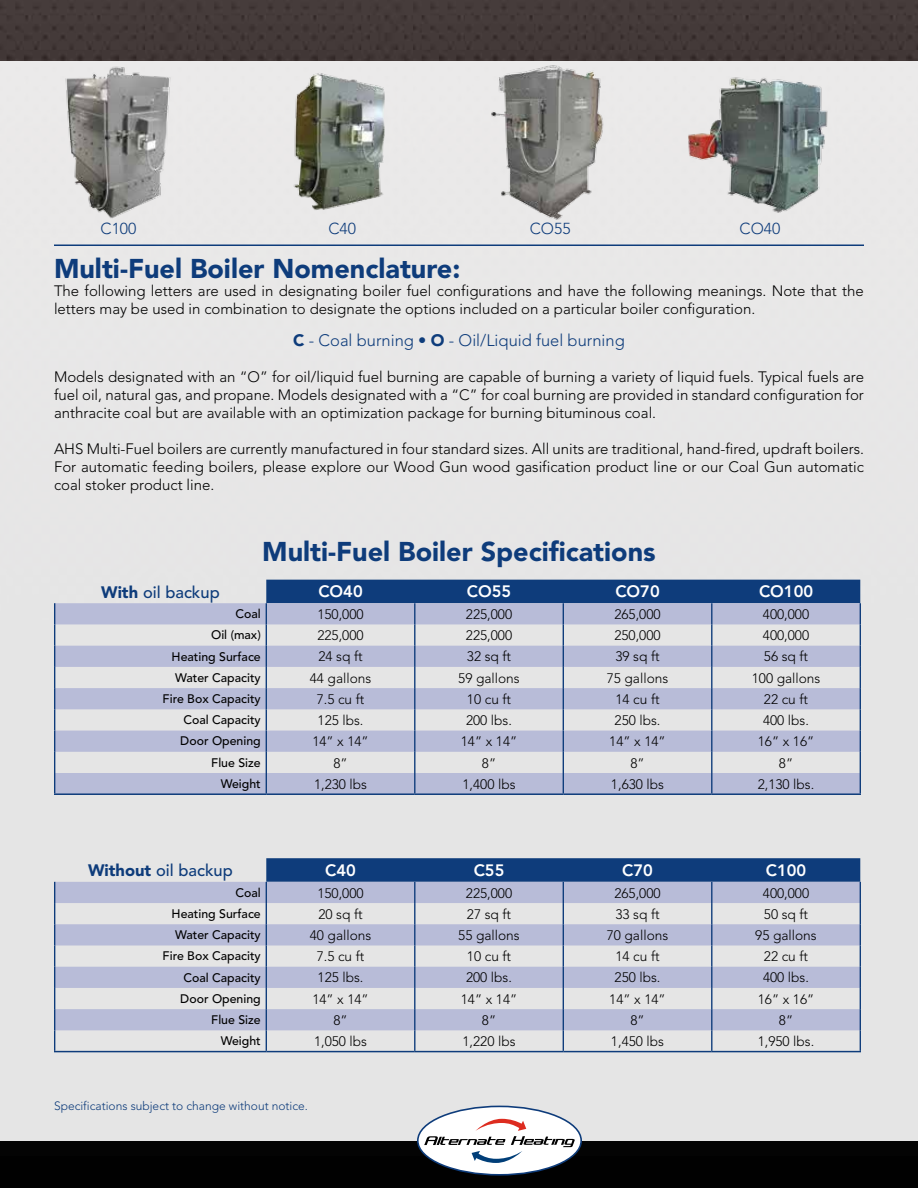
<style>
.page{position:relative;width:918px;height:1188px;background:#fff}
.page>*{position:absolute;margin:0;border:0;box-sizing:border-box;transform-origin:0 0}
.t1{font:900 27px "Avenir";color:#0e3c7b}
.t2{font:300 16.5px "Avenir";color:#0e3c7b}
.t3{font:800 16.5px "Avenir";color:#fff}
.t4{font:500 16.5px "Avenir";color:#0e3c7b}
.t5{font:300 15.75px "Avenir";color:#0e3c7b}
.t6{font:300 15px/18px "Avenir";color:#000;text-align:justify}
.t7{font:300 13.65px "Avenir";color:#000}
.t8{font:500 12.3px "Avenir";color:#000}
.t9{font:300 12px "Avenir";color:#0e3c7b}
.s1{font-weight:900}
</style>
<div class="page">
<img style="left:0;top:0;width:918px;height:1188px">
<div style="left:0;top:61px;width:918px;height:1080px;background:#e7e6e6"></div>
<svg style="left:55px;top:603px;width:211px;height:190px;fill:#b8bcd8"></svg>
<svg style="left:54px;top:603px;width:1px;height:190px"></svg>
<svg style="left:266px;top:580px;width:595px;height:213px"></svg>
<hr style="left:54px;top:793px;width:212px;height:2px;background:#0e3c7b">
<hr style="left:266px;top:793px;width:149px;height:2px;background:#0e3c7b">
<hr style="left:415px;top:793px;width:148px;height:2px;background:#0e3c7b">
<hr style="left:563px;top:793px;width:149px;height:2px;background:#0e3c7b">
<hr style="left:712px;top:793px;width:149px;height:2px;background:#0e3c7b">
<svg style="left:55px;top:882px;width:211px;height:148px;fill:#b8bcd8"></svg>
<svg style="left:54px;top:882px;width:1px;height:169px"></svg>
<svg style="left:266px;top:858px;width:595px;height:193px"></svg>
<hr style="left:54px;top:1051px;width:212px;height:1px;background:#0e3c7b">
<hr style="left:266px;top:1051px;width:149px;height:1px;background:#0e3c7b">
<hr style="left:415px;top:1051px;width:148px;height:1px;background:#0e3c7b">
<hr style="left:563px;top:1051px;width:149px;height:1px;background:#0e3c7b">
<hr style="left:712px;top:1051px;width:149px;height:1px;background:#0e3c7b">
<hr style="left:54px;top:244px;width:810px;height:2px;background:#0e3c7b">
<img style="left:65px;top:66px;width:105px;height:152px">
<img style="left:294px;top:73px;width:91px;height:137px">
<img style="left:491px;top:65px;width:113px;height:155px">
<img style="left:688px;top:77px;width:140px;height:136px">
<div style="left:418px;top:1106px;width:163px;height:69px;background:#fff;border-radius:50%"></div>
<div style="left:417px;top:1106px;width:165px;height:70px;border:2px solid #0e3c7b;border-radius:50%"></div>
<svg style="left:424px;top:1119px;width:151px;height:44px"></svg>
<p class="t5" style="left:101px;top:219px;width:37px">C100</p>
<p class="t5" style="left:328px;top:219px;width:29px">C40</p>
<p class="t5" style="left:530px;top:219px;width:42px">CO55</p>
<p class="t5" style="left:740px;top:219px;width:42px">CO40</p>
<h1 class="t1" style="left:54px;top:252px;width:408px">Multi-Fuel Boiler Nomenclature:</h1>
<p class="t6" style="left:54px;top:282px;width:811px">The following letters are used in designating boiler fuel configurations and have the following meanings. Note that the letters may be used in combination to designate the options included on a particular boiler configuration.</p>
<p class="t2" style="left:293px;top:330px;width:333px"><span class="s1">C</span> - Coal burning • <span class="s1">O</span> - Oil/Liquid fuel burning</p>
<p class="t6" style="left:54px;top:367px;width:812px">Models designated with an “O” for oil/liquid fuel burning are capable of burning a variety of liquid fuels. Typical fuels are fuel oil, natural gas, and propane. Models designated with a “C” for coal burning are provided in standard configuration for anthracite coal but are available with an optimization package for burning bituminous coal.</p>
<p class="t6" style="left:54px;top:439px;width:812px">AHS Multi-Fuel boilers are currently manufactured in four standard sizes. All units are traditional, hand-fired, updraft boilers.<br>For automatic feeding boilers, please explore our Wood Gun wood gasification product line or our Coal Gun automatic coal stoker product line.</p>
<h1 class="t1" style="left:262px;top:536px;width:395px">Multi-Fuel Boiler Specifications</h1>
<p class="t4" style="left:101px;top:583px;width:120px"><span class="s1">With</span> oil backup</p>
<p class="t3" style="left:318px;top:582px;width:46px">CO40</p>
<p class="t3" style="left:467px;top:582px;width:46px">CO55</p>
<p class="t3" style="left:615px;top:582px;width:46px">CO70</p>
<p class="t3" style="left:759px;top:582px;width:56px">CO100</p>
<p class="t8" style="left:235px;top:607px;width:27px">Coal</p>
<p class="t7" style="left:317px;top:606px;width:48px">150,000</p>
<p class="t7" style="left:466px;top:606px;width:48px">225,000</p>
<p class="t7" style="left:614px;top:606px;width:48px">265,000</p>
<p class="t7" style="left:763px;top:606px;width:48px">400,000</p>
<p class="t8" style="left:211px;top:628px;width:51px">Oil (max)</p>
<p class="t7" style="left:317px;top:627px;width:48px">225,000</p>
<p class="t7" style="left:466px;top:627px;width:48px">225,000</p>
<p class="t7" style="left:614px;top:627px;width:48px">250,000</p>
<p class="t7" style="left:763px;top:627px;width:48px">400,000</p>
<p class="t8" style="left:172px;top:649px;width:91px">Heating Surface</p>
<p class="t7" style="left:318px;top:649px;width:46px">24 sq ft</p>
<p class="t7" style="left:467px;top:649px;width:46px">32 sq ft</p>
<p class="t7" style="left:615px;top:649px;width:46px">39 sq ft</p>
<p class="t7" style="left:764px;top:649px;width:46px">56 sq ft</p>
<p class="t8" style="left:175px;top:670px;width:87px">Water Capacity</p>
<p class="t7" style="left:310px;top:670px;width:63px">44 gallons</p>
<p class="t7" style="left:458px;top:670px;width:63px">59 gallons</p>
<p class="t7" style="left:607px;top:670px;width:63px">75 gallons</p>
<p class="t7" style="left:752px;top:670px;width:70px">100 gallons</p>
<p class="t8" style="left:163px;top:692px;width:100px">Fire Box Capacity</p>
<p class="t7" style="left:317px;top:691px;width:49px">7.5 cu ft</p>
<p class="t7" style="left:467px;top:691px;width:46px">10 cu ft</p>
<p class="t7" style="left:615px;top:691px;width:46px">14 cu ft</p>
<p class="t7" style="left:764px;top:691px;width:46px">22 cu ft</p>
<p class="t8" style="left:183px;top:713px;width:79px">Coal Capacity</p>
<p class="t7" style="left:318px;top:712px;width:47px">125 lbs.</p>
<p class="t7" style="left:466px;top:712px;width:47px">200 lbs.</p>
<p class="t7" style="left:615px;top:712px;width:47px">250 lbs.</p>
<p class="t7" style="left:763px;top:712px;width:47px">400 lbs.</p>
<p class="t8" style="left:180px;top:734px;width:82px">Door Opening</p>
<p class="t7" style="left:312px;top:734px;width:58px">14” x 14”</p>
<p class="t7" style="left:461px;top:734px;width:58px">14” x 14”</p>
<p class="t7" style="left:609px;top:734px;width:58px">14” x 14”</p>
<p class="t7" style="left:758px;top:734px;width:58px">16” x 16”</p>
<p class="t8" style="left:211px;top:755px;width:51px">Flue Size</p>
<p class="t7" style="left:333px;top:755px;width:16px">8”</p>
<p class="t7" style="left:482px;top:755px;width:16px">8”</p>
<p class="t7" style="left:630px;top:755px;width:16px">8”</p>
<p class="t7" style="left:779px;top:755px;width:16px">8”</p>
<p class="t8" style="left:221px;top:777px;width:42px">Weight</p>
<p class="t7" style="left:314px;top:776px;width:55px">1,230 lbs</p>
<p class="t7" style="left:463px;top:776px;width:55px">1,400 lbs</p>
<p class="t7" style="left:611px;top:776px;width:55px">1,630 lbs</p>
<p class="t7" style="left:758px;top:776px;width:58px">2,130 lbs.</p>
<p class="t4" style="left:88px;top:861px;width:146px"><span class="s1">Without</span> oil backup</p>
<p class="t3" style="left:325px;top:861px;width:32px">C40</p>
<p class="t3" style="left:474px;top:861px;width:32px">C55</p>
<p class="t3" style="left:622px;top:861px;width:32px">C70</p>
<p class="t3" style="left:766px;top:861px;width:42px">C100</p>
<p class="t8" style="left:235px;top:885px;width:27px">Coal</p>
<p class="t7" style="left:317px;top:885px;width:48px">150,000</p>
<p class="t7" style="left:466px;top:885px;width:48px">225,000</p>
<p class="t7" style="left:614px;top:885px;width:48px">265,000</p>
<p class="t7" style="left:763px;top:885px;width:48px">400,000</p>
<p class="t8" style="left:172px;top:907px;width:91px">Heating Surface</p>
<p class="t7" style="left:318px;top:906px;width:46px">20 sq ft</p>
<p class="t7" style="left:467px;top:906px;width:46px">27 sq ft</p>
<p class="t7" style="left:615px;top:906px;width:46px">33 sq ft</p>
<p class="t7" style="left:764px;top:906px;width:46px">50 sq ft</p>
<p class="t8" style="left:175px;top:928px;width:87px">Water Capacity</p>
<p class="t7" style="left:310px;top:927px;width:63px">40 gallons</p>
<p class="t7" style="left:458px;top:927px;width:63px">55 gallons</p>
<p class="t7" style="left:607px;top:927px;width:63px">70 gallons</p>
<p class="t7" style="left:755px;top:927px;width:63px">95 gallons</p>
<p class="t8" style="left:163px;top:949px;width:100px">Fire Box Capacity</p>
<p class="t7" style="left:317px;top:949px;width:49px">7.5 cu ft</p>
<p class="t7" style="left:467px;top:949px;width:46px">10 cu ft</p>
<p class="t7" style="left:615px;top:949px;width:46px">14 cu ft</p>
<p class="t7" style="left:764px;top:949px;width:46px">22 cu ft</p>
<p class="t8" style="left:183px;top:970px;width:79px">Coal Capacity</p>
<p class="t7" style="left:318px;top:970px;width:47px">125 lbs.</p>
<p class="t7" style="left:466px;top:970px;width:47px">200 lbs.</p>
<p class="t7" style="left:615px;top:970px;width:47px">250 lbs.</p>
<p class="t7" style="left:763px;top:970px;width:47px">400 lbs.</p>
<p class="t8" style="left:180px;top:991px;width:82px">Door Opening</p>
<p class="t7" style="left:312px;top:991px;width:58px">14” x 14”</p>
<p class="t7" style="left:461px;top:991px;width:58px">14” x 14”</p>
<p class="t7" style="left:609px;top:991px;width:58px">14” x 14”</p>
<p class="t7" style="left:758px;top:991px;width:58px">16” x 16”</p>
<p class="t8" style="left:211px;top:1013px;width:51px">Flue Size</p>
<p class="t7" style="left:333px;top:1012px;width:16px">8”</p>
<p class="t7" style="left:482px;top:1012px;width:16px">8”</p>
<p class="t7" style="left:630px;top:1012px;width:16px">8”</p>
<p class="t7" style="left:779px;top:1012px;width:16px">8”</p>
<p class="t8" style="left:221px;top:1034px;width:42px">Weight</p>
<p class="t7" style="left:314px;top:1033px;width:55px">1,050 lbs</p>
<p class="t7" style="left:463px;top:1033px;width:55px">1,220 lbs</p>
<p class="t7" style="left:611px;top:1033px;width:55px">1,450 lbs</p>
<p class="t7" style="left:758px;top:1033px;width:58px">1,950 lbs.</p>
<p class="t9" style="left:54px;top:1099px;width:256px">Specifications subject to change without notice.</p>
</div>
